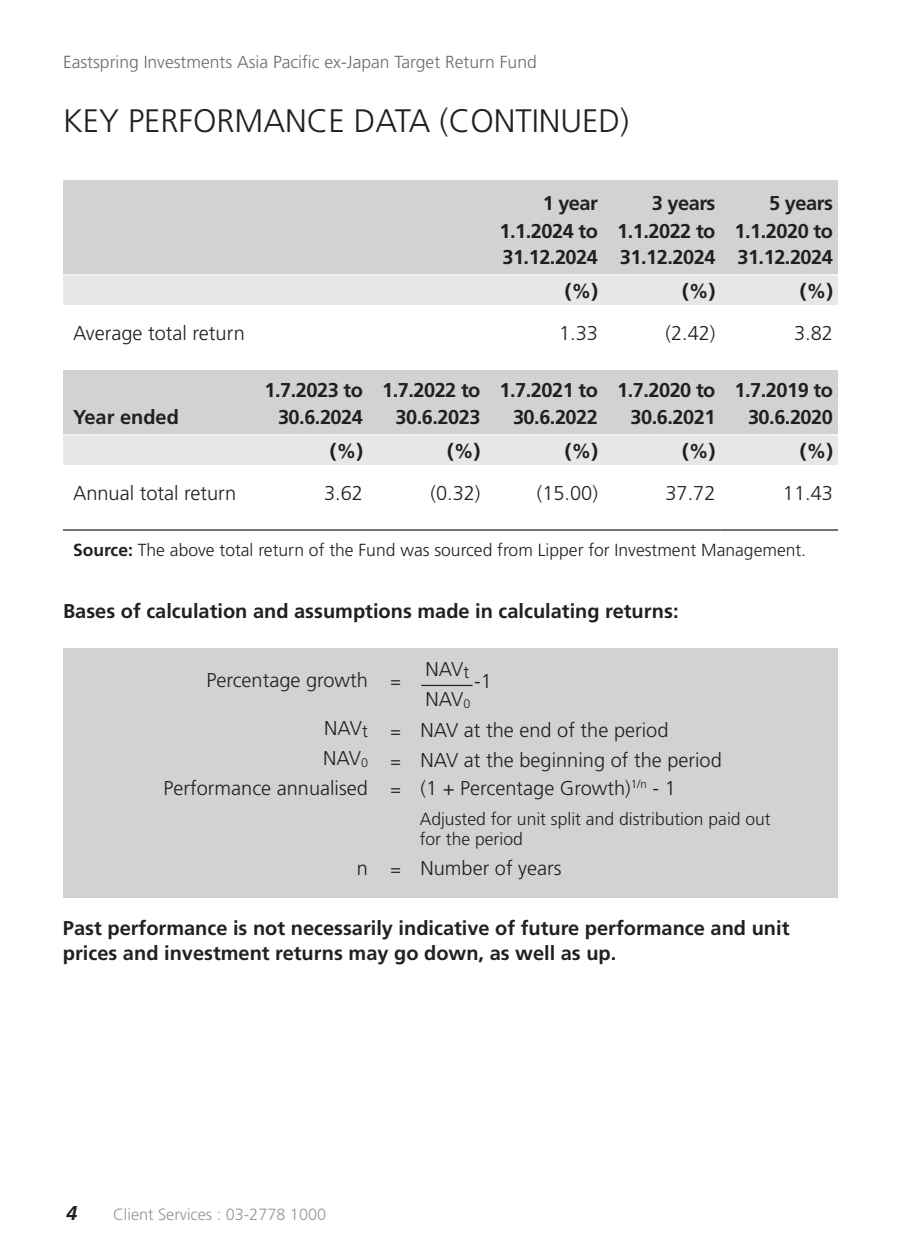
<style>
.page{position:relative;width:900px;height:1260px;background:#fff}
.page>*{position:absolute;margin:0;border:0;box-sizing:border-box;transform-origin:0 0}
.t1{font:300 32.5px "Frutiger LT Std";color:#231f20}
.t2{font:700 20px/26.8px "Frutiger LT Std";color:#231f20}
.t3{font:300 20px/27.5px "Frutiger LT Std";color:#231f20}
.t4{font:700 20px "Frutiger LT Std";letter-spacing:-.025em;color:#231f20}
.t5{font:italic 700 20px "Frutiger LT Std";color:#231f20}
.t6{font:300 17.5px/20px "Frutiger LT Std";color:#231f20}
.t7{font:300 17.5px "Frutiger LT Std";color:#6c6d70}
.t8{font:300 16.25px "Frutiger LT Std";color:#939598}
.s1{font-weight:700}
.s2{font-size:17.5px}
</style>
<div class="page">
<div style="left:63px;top:649px;width:774px;height:249px;background:#d1d2d4"></div>
<hr style="left:421px;top:685px;width:52px;height:1px;background:#231f20">
<div style="left:63px;top:180px;width:775px;height:95px;background:#d1d2d4"></div>
<svg style="left:63px;top:275px;width:775px;height:190px"></svg>
<hr style="left:63px;top:529px;width:188px;height:2px;background:#231f20">
<hr style="left:250px;top:529px;width:118px;height:2px;background:#231f20">
<hr style="left:368px;top:529px;width:117px;height:2px;background:#231f20">
<hr style="left:485px;top:529px;width:118px;height:2px;background:#231f20">
<hr style="left:603px;top:529px;width:117px;height:2px;background:#231f20">
<hr style="left:721px;top:529px;width:117px;height:2px;background:#231f20">
<hr style="left:63px;top:274px;width:188px;height:2px;background:#fff">
<hr style="left:250px;top:274px;width:118px;height:2px;background:#fff">
<hr style="left:368px;top:274px;width:117px;height:2px;background:#fff">
<hr style="left:485px;top:274px;width:118px;height:2px;background:#fff">
<hr style="left:603px;top:274px;width:117px;height:2px;background:#fff">
<hr style="left:721px;top:274px;width:117px;height:2px;background:#fff">
<hr style="left:63px;top:434px;width:188px;height:2px;background:#fff">
<hr style="left:250px;top:434px;width:118px;height:2px;background:#fff">
<hr style="left:368px;top:434px;width:117px;height:2px;background:#fff">
<hr style="left:485px;top:434px;width:118px;height:2px;background:#fff">
<hr style="left:603px;top:434px;width:117px;height:2px;background:#fff">
<hr style="left:721px;top:434px;width:117px;height:2px;background:#fff">
<p class="t7" style="left:63px;top:52px;width:475px">Eastspring Investments Asia Pacific ex-Japan Target Return Fund</p>
<h1 class="t1" style="left:63px;top:103px;width:568px">KEY PERFORMANCE DATA (CONTINUED)</h1>
<p class="t2" style="left:543px;top:190px;width:57px">1 year</p>
<p class="t2" style="left:652px;top:190px;width:65px">3 years</p>
<p class="t2" style="left:500px;top:190px;width:335px;text-align:justify;text-indent:270px">5 years 1.1.2024 to 1.1.2022 to 1.1.2020 to 31.12.2024 31.12.2024 31.12.2024</p>
<p class="t2" style="left:565px;top:278px;width:35px">(%)</p>
<p class="t2" style="left:682px;top:278px;width:35px">(%)</p>
<p class="t2" style="left:800px;top:278px;width:35px">(%)</p>
<p class="t3" style="left:73px;top:320px;width:173px">Average total return</p>
<p class="t3" style="left:559px;top:320px;width:40px">1.33</p>
<p class="t3" style="left:665px;top:320px;width:52px">(2.42)</p>
<p class="t3" style="left:794px;top:320px;width:40px">3.82</p>
<p class="t4" style="left:265px;top:379px;width:570px">1.7.2023 to 1.7.2022 to 1.7.2021 to 1.7.2020 to 1.7.2019 to</p>
<p class="t2" style="left:73px;top:403px;width:107px">Year ended</p>
<p class="t2" style="left:278px;top:403px;width:86px">30.6.2024</p>
<p class="t2" style="left:396px;top:403px;width:86px">30.6.2023</p>
<p class="t2" style="left:513px;top:403px;width:86px">30.6.2022</p>
<p class="t2" style="left:631px;top:403px;width:86px">30.6.2021</p>
<p class="t2" style="left:748px;top:403px;width:86px">30.6.2020</p>
<p class="t2" style="left:330px;top:438px;width:35px">(%)</p>
<p class="t2" style="left:447px;top:438px;width:35px">(%)</p>
<p class="t2" style="left:565px;top:438px;width:35px">(%)</p>
<p class="t2" style="left:682px;top:438px;width:35px">(%)</p>
<p class="t2" style="left:800px;top:438px;width:35px">(%)</p>
<p class="t3" style="left:73px;top:480px;width:165px">Annual total return</p>
<p class="t3" style="left:324px;top:480px;width:40px">3.62</p>
<p class="t3" style="left:430px;top:480px;width:52px">(0.32)</p>
<p class="t3" style="left:537px;top:480px;width:63px">(15.00)</p>
<p class="t3" style="left:665px;top:480px;width:52px">37.72</p>
<p class="t3" style="left:783px;top:480px;width:52px">11.43</p>
<p class="t6" style="left:73px;top:540px;width:735px"><span class="s1">Source:</span> The above total return of the Fund was sourced from Lipper for Investment Management.</p>
<p class="t2" style="left:63px;top:598px;width:617px">Bases of calculation and assumptions made in calculating returns:</p>
<p class="t3" style="left:425px;top:655px;width:45px">NAV<sub>t</sub></p>
<p class="t3" style="left:206px;top:667px;width:196px">Percentage growth <span class="s2">=</span></p>
<p class="t3" style="left:324px;top:714px;width:45px">NAV<sub>t</sub></p>
<p class="t3" style="left:391px;top:717px;width:279px"><span class="s2">=</span> NAV at the end of the period</p>
<p class="t3" style="left:323px;top:744px;width:46px">NAV<sub>0</sub></p>
<p class="t3" style="left:474px;top:668px;width:19px">-1</p>
<p class="t3" style="left:425px;top:685px;width:46px">NAV<sub>0</sub></p>
<p class="t3" style="left:164px;top:747px;width:560px;text-indent:227px"><span class="s2">=</span> NAV at the beginning of the period<br>Performance annualised <span class="s2">=</span> (1 + Percentage Growth)<sup>1/n</sup> - 1</p>
<p class="t6" style="left:420px;top:809px;width:353px">Adjusted for unit split and distribution paid out for the period</p>
<p class="t3" style="left:357px;top:854px;width:206px">n <span class="s2">=</span> Number of years</p>
<p class="t2" style="left:63px;top:915px;width:728px;line-height:25px">Past performance is not necessarily indicative of future performance and unit prices and investment returns may go down, as well as up.</p>
<p class="t5" style="left:66px;top:1201px;width:13px">4</p>
<p class="t8" style="left:113px;top:1205px;width:215px">Client Services : 03-2778 1000</p>
</div>
